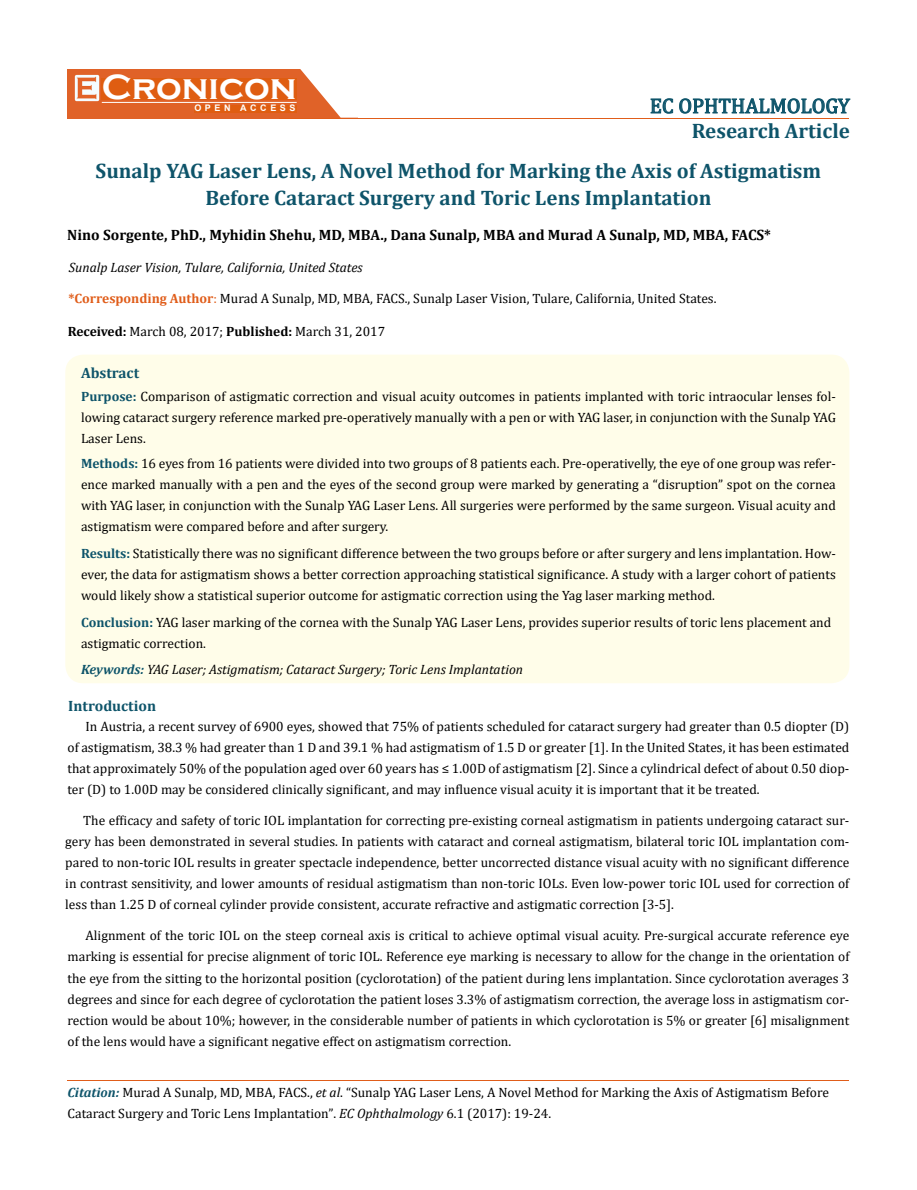
<style>
.page{position:relative;width:917px;height:1190px;background:#fff}
.page>*{position:absolute;margin:0;border:0;box-sizing:border-box;transform-origin:0 0}
.t1{font:700 36px "Copperplate Gothic";color:#fff}
.t2{font:700 21px/40.2px "Cambria";color:#0e546a}
.t3{font:21px "Cambria";color:#0e546a}
.t4{font:700 15px "Cambria";color:#000}
.t5{font:700 15px "Cambria";color:#0e546a}
.t6{font:13.5px/21px "Cambria";color:#000;text-align:justify}
.t7{font:italic 13.5px "Cambria";color:#000}
.t8{font:700 9px "Arial";letter-spacing:.4em;color:#fff}
.s1{font-weight:700;color:#e05d1a}
.s2{color:#e05d1a}
.s3{font-weight:700}
.s4{font-weight:700;color:#0e546a}
.s5{font-weight:700;font-style:italic;color:#0e546a}
.s6{font-style:italic}
.s7{font-size:13.35px}
</style>
<div class="page">
<div style="left:67px;top:70px;width:290px;height:49px;background:#e06228"></div>
<svg style="left:300px;top:69px;width:58px;height:49px"></svg>
<img style="left:75px;top:75px;width:24px;height:26px">
<div style="left:102px;top:79px;width:195px;height:21px;background:#df5d11"></div>
<div style="left:194px;top:105px;width:103px;height:7px;background:#df5d11"></div>
<svg style="left:650px;top:98px;width:200px;height:16px"></svg>
<hr style="left:102px;top:102px;width:194px;height:1px;background:#fff">
<hr style="left:279px;top:118px;width:569px;height:1px;background:#e05d1a">
<hr style="left:67px;top:1080px;width:782px;height:1px;background:#e05d1a">
<div style="left:65px;top:354px;width:784px;height:329px;background:#fffde9;border-radius:18px"></div>
<h1 class="t1" style="left:102px;top:68px;width:196px">Cronicon</h1>
<p class="t8" style="left:194px;top:102px;width:103px">OPEN ACCESS</p>
<h2 class="t3" style="left:650px;top:93px;width:201px">EC OPHTHALMOLOGY</h2>
<h2 class="t2" style="left:96px;top:110px;width:755px;text-indent:596px">Research Article<br>Sunalp YAG Laser Lens, A Novel Method for Marking the Axis of Astigmatism</h2>
<h2 class="t2" style="left:205px;top:177px;width:507px">Before Cataract Surgery and Toric Lens Implantation</h2>
<p class="t4" style="left:67px;top:224px;width:705px">Nino Sorgente, PhD., Myhidin Shehu, MD, MBA., Dana Sunalp, MBA and Murad A Sunalp, MD, MBA, FACS*</p>
<p class="t7" style="left:69px;top:257px;width:295px">Sunalp Laser Vision, Tulare, California, United States</p>
<p class="t6" style="left:68px;top:288px;width:649px"><span class="s1">*Corresponding Author</span><span class="s2">:</span> Murad A Sunalp, MD, MBA, FACS., Sunalp Laser Vision, Tulare, California, United States.</p>
<p class="t6" style="left:68px;top:321px;width:319px"><span class="s3">Received:</span> March 08, 2017; <span class="s3">Published:</span> March 31, 2017</p>
<p class="t5" style="left:81px;top:362px;width:60px">Abstract</p>
<p class="t6" style="left:81px;top:386px;width:756px"><span class="s4">Purpose:</span> Comparison of astigmatic correction and visual acuity outcomes in patients implanted with toric intraocular lenses fol&shy;lowing cataract surgery reference marked pre-operatively manually with a pen or with YAG laser, in conjunction with the Sunalp YAG Laser Lens.</p>
<p class="t6" style="left:81px;top:453px;width:756px"><span class="s4">Methods:</span> 16 eyes from 16 patients were divided into two groups of 8 patients each. Pre-operativelly, the eye of one group was refer&shy;ence marked manually with a pen and the eyes of the second group were marked by generating a “disruption” spot on the cornea with YAG laser, in conjunction with the Sunalp YAG Laser Lens. All surgeries were performed by the same surgeon. Visual acuity and astigmatism were compared before and after surgery.</p>
<p class="t6" style="left:81px;top:543px;width:756px"><span class="s4">Results:</span> Statistically there was no significant difference between the two groups before or after surgery and lens implantation. How&shy;ever, the data for astigmatism shows a better correction approaching statistical significance. A study with a larger cohort of patients would likely show a statistical superior outcome for astigmatic correction using the Yag laser marking method.</p>
<p class="t6" style="left:81px;top:611px;width:751px"><span class="s4">Conclusion:</span> YAG laser marking of the cornea with the Sunalp YAG Laser Lens, provides superior results of toric lens placement and astigmatic correction.</p>
<p class="t7" style="left:81px;top:659px;width:443px"><span class="s4">Keywords:</span> YAG Laser; Astigmatism; Cataract Surgery; Toric Lens Implantation</p>
<p class="t5" style="left:68px;top:695px;width:89px">Introduction</p>
<p class="t6" style="left:67px;top:715px;width:783px;text-indent:18px">In Austria, a recent survey of 6900 eyes, showed that 75% of patients scheduled for cataract surgery had greater than 0.5 diopter (D) of astigmatism, 38.3 % had greater than 1 D and 39.1 % had astigmatism of 1.5 D or greater [1]. In the United States, it has been estimated that approximately 50% of the population aged over 60 years has ≤ 1.00D of astigmatism [2]. Since a cylindrical defect of about 0.50 diop&shy;ter (D) to 1.00D may be considered clinically significant, and may influence visual acuity it is important that it be treated.</p>
<p class="t6" style="left:65px;top:809px;width:785px;text-indent:18px">The efficacy and safety of toric IOL implantation for correcting pre-existing corneal astigmatism in patients undergoing cataract sur&shy;gery has been demonstrated in several studies. In patients with cataract and corneal astigmatism, bilateral toric IOL implantation com&shy;pared to non-toric IOL results in greater spectacle independence, better uncorrected distance visual acuity with no significant difference in contrast sensitivity, and lower amounts of residual astigmatism than non-toric IOLs. Even low-power toric IOL used for correction of less than 1.25 D of corneal cylinder provide consistent, accurate refractive and astigmatic correction [3-5].</p>
<p class="t6" style="left:67px;top:925px;width:783px;text-indent:18px">Alignment of the toric IOL on the steep corneal axis is critical to achieve optimal visual acuity. Pre-surgical accurate reference eye marking is essential for precise alignment of toric IOL. Reference eye marking is necessary to allow for the change in the orientation of the eye from the sitting to the horizontal position (cyclorotation) of the patient during lens implantation. Since cyclorotation averages 3 degrees and since for each degree of cyclorotation the patient loses 3.3% of astigmatism correction, the average loss in astigmatism cor&shy;rection would be about 10%; however, in the considerable number of patients in which cyclorotation is 5% or greater [6] misalignment of the lens would have a significant negative effect on astigmatism correction.</p>
<p class="t6" style="left:67px;top:1081px;width:763px"><span class="s5">Citation:</span> Murad A Sunalp, MD, MBA, FACS., <span class="s6">et al</span>. “Sunalp YAG Laser Lens, A Novel Method for Marking the Axis of Astigmatism Before<br>Cataract Surgery and Toric Lens Implantation”<span class="s7">.</span> <span class="s6">EC Ophthalmology</span> <span class="s7">6</span>.1 (2017): 19-24.</p>
</div>
